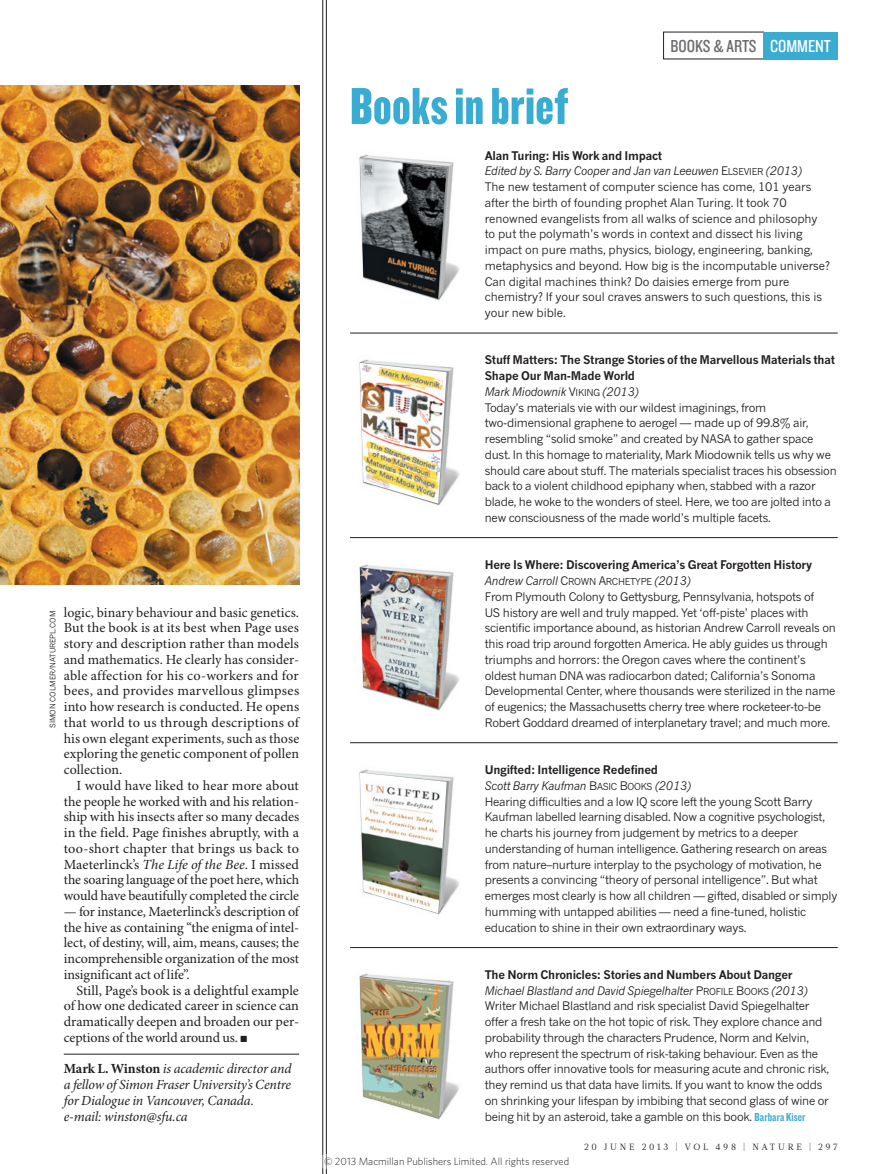
<style>
.page{position:relative;width:893px;height:1174px;background:#fff}
.page>*{position:absolute;margin:0;border:0;box-sizing:border-box;transform-origin:0 0}
.t1{font:54px "Knockout 69 Full Liteweight";color:#38acd2}
.t2{font:18px "Knockout 29 Junior Ltweight";color:#6c6d70}
.t3{font:18px "Knockout 29 Junior Ltweight";color:#fff}
.BODY_INDENT{font:13.95px/15.8px "Minion Pro";letter-spacing:-.005em;color:#231f20;text-align:justify}
.AUTHOR_DETAILS{font:italic 13.95px/15.8px "Minion Pro";letter-spacing:-.01em;color:#231f20;text-align:justify}
.EMAIL{font:italic 13.95px "Minion Pro";letter-spacing:-.01em;color:#231f20}
.BOOKS_BRIEF_TEXT{font:11.7px/15.8px "News Gothic MTOT";letter-spacing:-.02em;color:#231f20}
.BOOKS_BRIEF_TITLE{font:700 11.7px/15.8px "News Gothic MTOT";letter-spacing:-.02em;color:#231f20}
.BOOKS_BRIEF_AUTHOR{font:italic 11.7px "News Gothic MTOT";letter-spacing:-.02em;color:#231f20}
.t4{font:300 10.5px "Whitney";color:#231f20}
.t5{font:9px "Glosa Math";letter-spacing:.3em;color:#231f20}
.PIC_CREDIT{font:7.5px "News Gothic MTOT";color:#231f20}
.s1{font-style:italic}
.s2{font-weight:700;font-style:normal}
.s3{font-family:"News Gothic MTOT Regular SC810";font-style:normal}
.s4{font-family:"News Gothic MTOT Regular SC810";font-style:normal;font-size:9.45px}
.s5{font-family:"Knockout 49 Liteweight";font-size:12px;color:#38acd2}
</style>
<div class="page">
<img style="left:359px;top:973px;width:101px;height:147px">
<img style="left:360px;top:977px;width:87px;height:141px">
<img style="left:359px;top:769px;width:101px;height:146px">
<img style="left:360px;top:772px;width:87px;height:141px">
<img style="left:359px;top:564px;width:101px;height:147px">
<img style="left:360px;top:567px;width:87px;height:141px">
<img style="left:359px;top:359px;width:101px;height:147px">
<img style="left:360px;top:363px;width:87px;height:140px">
<img style="left:359px;top:154px;width:101px;height:147px">
<img style="left:360px;top:158px;width:87px;height:141px">
<hr style="left:64px;top:1053px;width:235px;height:1px;background:#231f20">
<img style="left:0;top:85px;width:299px;height:499px">
<div style="left:763px;top:32px;width:75px;height:27px;background:#38acd2"></div>
<hr style="left:326px;top:0;width:1px;height:1174px;background:#231f20">
<hr style="left:322px;top:0;width:1px;height:1174px;background:#231f20">
<hr style="left:350px;top:333px;width:488px;height:1px;background:#231f20">
<hr style="left:350px;top:537px;width:488px;height:1px;background:#231f20">
<hr style="left:350px;top:742px;width:488px;height:1px;background:#231f20">
<hr style="left:350px;top:947px;width:488px;height:1px;background:#231f20">
<svg style="left:322px;top:1154px;width:5px;height:15px"></svg>
<p class="BODY_INDENT" style="left:64px;top:605px;width:237px">logic, binary behaviour and basic genetics.<br>But the book is at its best when Page uses story and description rather than models and mathematics. He clearly has consider&shy;able affection for his co-workers and for bees, and provides marvellous glimpses into how research is conducted. He opens that world to us through descriptions of his own elegant experiments, such as those exploring the genetic component of pollen collection.</p>
<p class="BODY_INDENT" style="left:64px;top:778px;width:237px;text-indent:13px">I would have liked to hear more about the people he worked with and his relation&shy;ship with his insects after so many decades in the field. Page finishes abruptly, with a too-short chapter that brings us back to Maeterlinck’s <span class="s1">The Life of the Bee</span>. I missed the soaring language of the poet here, which would have beautifully completed the circle</p>
<p class="BODY_INDENT" style="left:64px;top:904px;width:237px">— for instance, Maeterlinck’s description of the hive as containing “the enigma of intel&shy;lect, of destiny, will, aim, means, causes; the incomprehensible organization of the most insignificant act of life”.</p>
<p class="BODY_INDENT" style="left:64px;top:983px;width:237px;text-indent:13px">Still, Page’s book is a delightful example of how one dedicated career in science can dramatically deepen and broaden our per&shy;ceptions of the world around us. ■</p>
<p class="AUTHOR_DETAILS" style="left:64px;top:1061px;width:229px"><span class="s2">Mark L. Winston</span> is academic director and a fellow of Simon Fraser University’s Centre for Dialogue in Vancouver, Canada.</p>
<p class="EMAIL" style="left:64px;top:1107px;width:126px">e-mail: winston@sfu.ca</p>
<p class="PIC_CREDIT" style="left:48px;top:728px;width:119px;rotate:-90deg">SIMON COLMER/NATUREPL.COM</p>
<p class="t1" style="left:350px;top:72px;width:220px">Books in brief</p>
<p class="t2" style="left:670px;top:34px;width:88px">BOOKS &amp; ARTS</p>
<p class="t3" style="left:770px;top:34px;width:62px">COMMENT</p>
<p class="BOOKS_BRIEF_TITLE" style="left:485px;top:147px;width:179px">Alan Turing: His Work and Impact</p>
<p class="BOOKS_BRIEF_AUTHOR" style="left:485px;top:164px;width:319px">Edited by S. Barry Cooper and Jan van Leeuwen <span class="s3">E</span><span class="s4">LSEVIER</span> (2013)</p>
<p class="BOOKS_BRIEF_TEXT" style="left:485px;top:179px;width:347px">The new testament of computer science has come, 101 years after the birth of founding prophet Alan Turing. It took 70 renowned evangelists from all walks of science and philosophy to put the polymath’s words in context and dissect his living impact on pure maths, physics, biology, engineering, banking, metaphysics and beyond. How big is the incomputable universe?<br>Can digital machines think? Do daisies emerge from pure chemistry? If your soul craves answers to such questions, this is your new bible.</p>
<p class="BOOKS_BRIEF_TITLE" style="left:485px;top:352px;width:352px">Stuff Matters: The Strange Stories of the Marvellous Materials that<br>Shape Our Man-Made World</p>
<p class="BOOKS_BRIEF_AUTHOR" style="left:485px;top:384px;width:156px">Mark Miodownik <span class="s3">V</span><span class="s4">IKING</span> (2013)</p>
<p class="BOOKS_BRIEF_TEXT" style="left:485px;top:399px;width:354px">Today’s materials vie with our wildest imaginings, from two-dimensional graphene to aerogel — made up of 99.8% air, resembling “solid smoke” and created by NASA to gather space dust. In this homage to materiality, Mark Miodownik tells us why we should care about stuff. The materials specialist traces his obsession back to a violent childhood epiphany when, stabbed with a razor blade, he woke to the wonders of steel. Here, we too are jolted into a new consciousness of the made world’s multiple facets.</p>
<p class="BOOKS_BRIEF_TITLE" style="left:485px;top:557px;width:329px">Here Is Where: Discovering America’s Great Forgotten History</p>
<p class="BOOKS_BRIEF_AUTHOR" style="left:485px;top:573px;width:208px">Andrew Carroll <span class="s3">C</span><span class="s4">ROWN</span> <span class="s3">A</span><span class="s4">RCHETYPE</span> (2013)</p>
<p class="BOOKS_BRIEF_TEXT" style="left:485px;top:588px;width:353px">From Plymouth Colony to Gettysburg, Pennsylvania, hotspots of<br>US history are well and truly mapped. Yet ‘off-piste’ places with scientific importance abound, as historian Andrew Carroll reveals on this road trip around forgotten America. He ably guides us through triumphs and horrors: the Oregon caves where the continent’s oldest human DNA was radiocarbon dated; California’s Sonoma Developmental Center, where thousands were sterilized in the name of eugenics; the Massachusetts cherry tree where rocketeer-to-be Robert Goddard dreamed of interplanetary travel; and much more.</p>
<p class="BOOKS_BRIEF_TITLE" style="left:485px;top:762px;width:175px">Ungifted: Intelligence Redefined</p>
<p class="BOOKS_BRIEF_AUTHOR" style="left:485px;top:778px;width:208px">Scott Barry Kaufman <span class="s3">B</span><span class="s4">ASIC</span> <span class="s3">B</span><span class="s4">OOKS</span> (2013)</p>
<p class="BOOKS_BRIEF_TEXT" style="left:485px;top:793px;width:354px">Hearing difficulties and a low IQ score left the young Scott Barry Kaufman labelled learning disabled. Now a cognitive psychologist, he charts his journey from judgement by metrics to a deeper understanding of human intelligence. Gathering research on areas from nature–nurture interplay to the psychology of motivation, he presents a convincing “theory of personal intelligence”. But what emerges most clearly is how all children — gifted, disabled or simply humming with untapped abilities — need a fine-tuned, holistic education to shine in their own extraordinary ways.</p>
<p class="BOOKS_BRIEF_TITLE" style="left:485px;top:966px;width:309px">The Norm Chronicles: Stories and Numbers About Danger</p>
<p class="BOOKS_BRIEF_AUTHOR" style="left:485px;top:983px;width:324px">Michael Blastland and David Spiegelhalter <span class="s3">P</span><span class="s4">ROFILE</span> <span class="s3">B</span><span class="s4">OOKS</span> (2013)</p>
<p class="BOOKS_BRIEF_TEXT" style="left:485px;top:998px;width:346px">Writer Michael Blastland and risk specialist David Spiegelhalter offer a fresh take on the hot topic of risk. They explore chance and probability through the characters Prudence, Norm and Kelvin, who represent the spectrum of risk-taking behaviour. Even as the authors offer innovative tools for measuring acute and chronic risk, they remind us that data have limits. If you want to know the odds on shrinking your lifespan by imbibing that second glass of wine or being hit by an asteroid, take a gamble on this book. <span class="s5">Barbara Kiser</span></p>
<p class="t4" style="left:324px;top:1154px;width:247px">© 2013 Macmillan Publishers Limited. All rights reserved</p>
<p class="t5" style="left:584px;top:1141px;width:255px">20 JUNE 2013 | VOL 498 | NATURE | 297</p>
</div>
